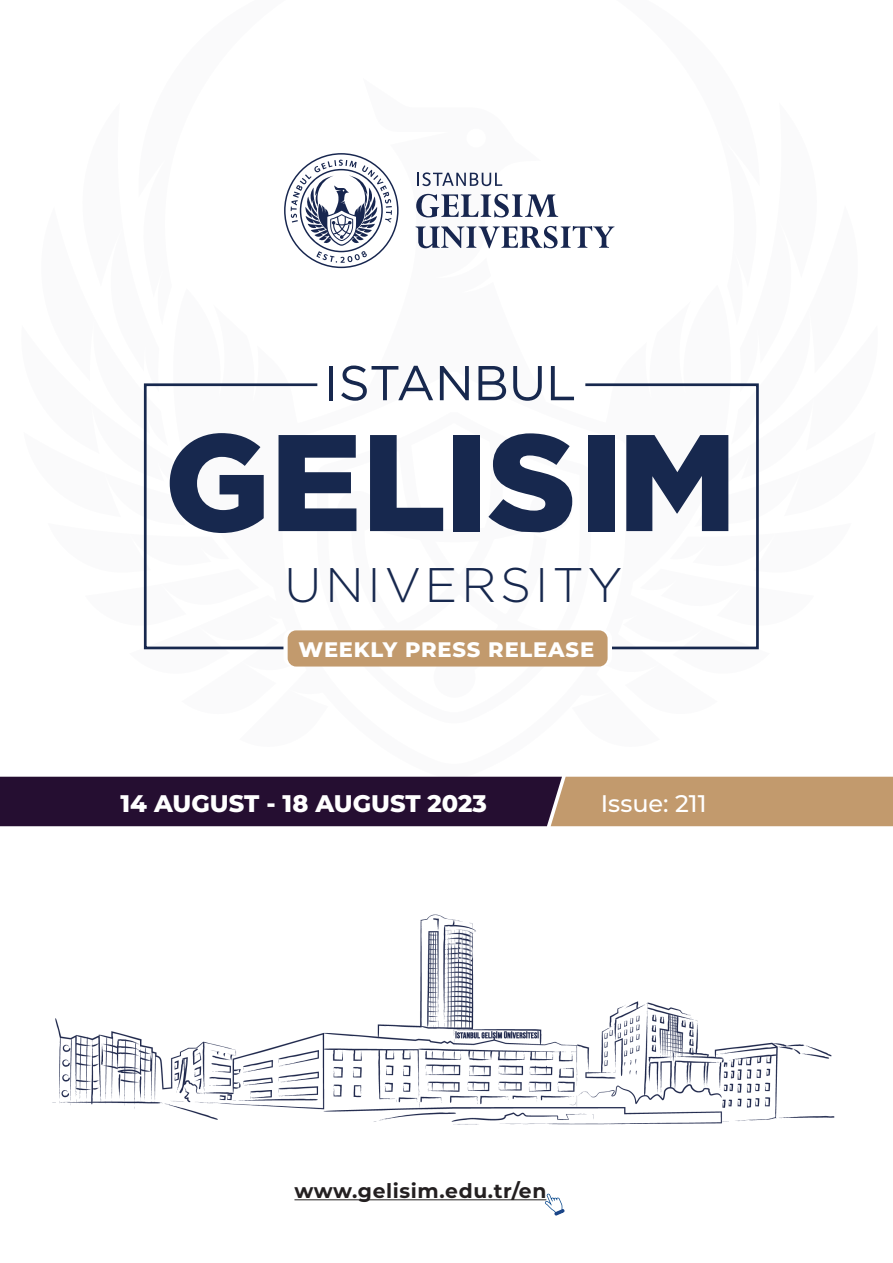
<style>
.page{position:relative;width:893px;height:1263px;background:#fff}
.page>*{position:absolute;margin:0;border:0;box-sizing:border-box;transform-origin:0 0}
.t1{font:300 48.45px "Gotham";letter-spacing:.08em;color:#17284e}
.t2{font:800 24px "Montserrat";color:#fff}
.t3{font:500 24px "Montserrat";color:#fff}
.t4{font:800 21px "Montserrat";letter-spacing:.04em;color:#fff}
.t5{font:700 20.1px "Montserrat";letter-spacing:.03em;color:#231f20}
</style>
<div class="page">
<svg style="left:545px;top:1193px;width:20px;height:23px"></svg>
<hr style="left:294px;top:1199px;width:252px;height:1px;background:#231f20">
<svg style="left:0;top:777px;width:893px;height:49px;background:#604348"></svg>
<hr style="left:330px;top:366px;width:3px;height:34px;background:#17284e">
<svg style="left:342px;top:365px;width:83px;height:17px"></svg>
<svg style="left:440px;top:366px;width:29px;height:16px"></svg>
<svg style="left:478px;top:366px;width:27px;height:16px"></svg>
<svg style="left:513px;top:366px;width:29px;height:16px"></svg>
<svg style="left:551px;top:366px;width:4px;height:16px"></svg>
<svg style="left:143px;top:382px;width:616px;height:268px"></svg>
<svg style="left:143px;top:382px;width:121px;height:250px"></svg>
<svg style="left:279px;top:435px;width:77px;height:96px"></svg>
<svg style="left:370px;top:435px;width:73px;height:96px"></svg>
<svg style="left:488px;top:433px;width:84px;height:99px"></svg>
<svg style="left:626px;top:382px;width:133px;height:250px"></svg>
<div style="left:453px;top:435px;width:27px;height:96px;background:#17284e"></div>
<div style="left:588px;top:435px;width:26px;height:96px;background:#17284e"></div>
<div style="left:283px;top:630px;width:329px;height:36px;background:#fff;border-radius:9px"></div>
<div style="left:288px;top:630px;width:320px;height:36px;background:#c29a6d;border-radius:9px"></div>
<img style="left:52px;top:914px;width:783px;height:211px">
<svg style="left:284px;top:153px;width:115px;height:115px"></svg>
<svg style="left:416px;top:226px;width:198px;height:22px"></svg>
<svg style="left:416px;top:194px;width:142px;height:23px"></svg>
<svg style="left:417px;top:172px;width:85px;height:14px"></svg>
<p class="t1" style="left:285px;top:558px;width:339px">UNIVERSITY</p>
<p class="t4" style="left:299px;top:634px;width:297px">WEEKLY PRESS RELEASE</p>
<p class="t2" style="left:121px;top:786px;width:368px">14 AUGUST - 18 AUGUST 2023</p>
<p class="t3" style="left:601px;top:787px;width:107px">Issue: 211</p>
<p class="t5" style="left:294px;top:1176px;width:253px">www.gelisim.edu.tr/en</p>
</div>
